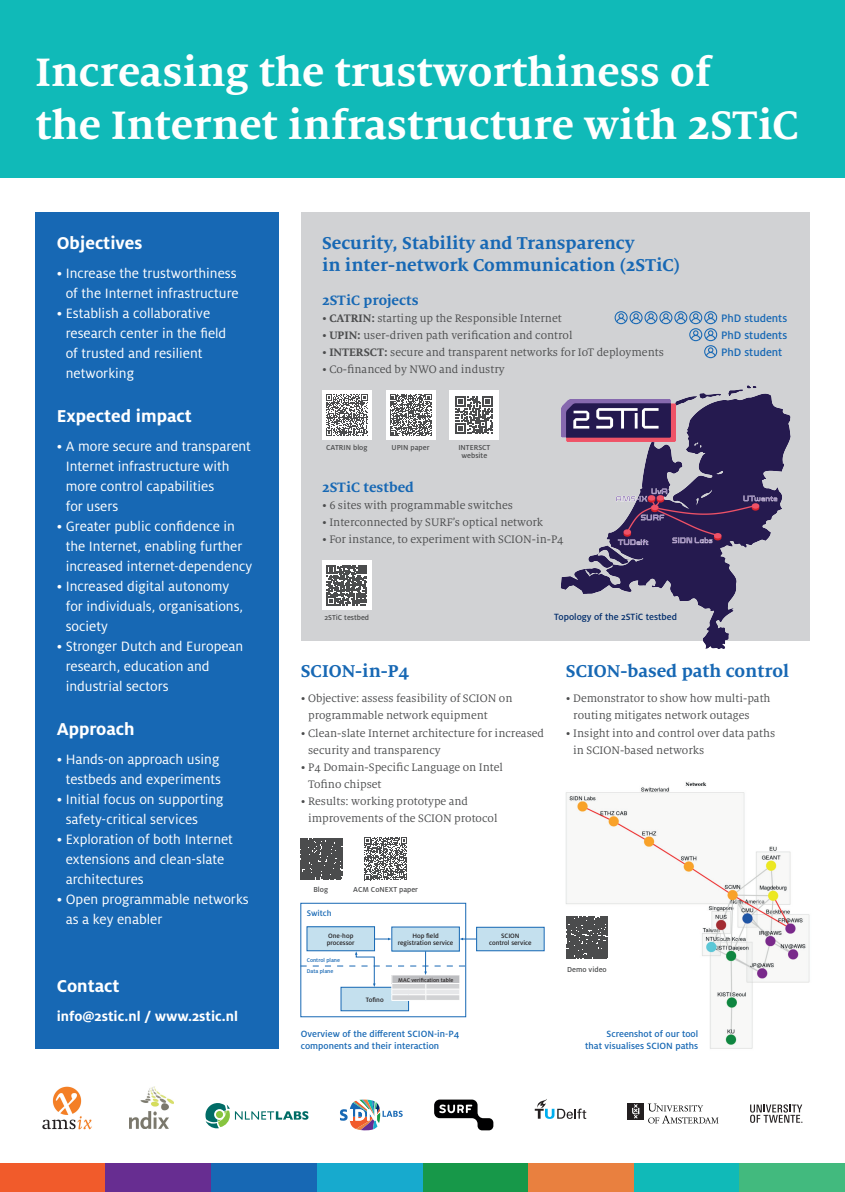
<style>
.page{position:relative;width:845px;height:1192px;background:#fff}
.page>*{position:absolute;margin:0;border:0;box-sizing:border-box;transform-origin:0 0}
.t1{font:700 44px/53px "Milo Serif OT";color:#fff}
.t2{font:700 19px/22px "Milo Serif OT";color:#1768b4}
.t3{font:700 19px "Milo OT";color:#fff}
.t4{font:15px/20px "Milo OT";color:#fff}
.t5{font:700 15px "Milo OT";color:#fff}
.t6{font:700 15px "Milo Serif OT";color:#1768b4}
.t7{font:12px/17px "Milo Serif OT";color:#4b4c4d}
.t8{font:500 12px "Milo OT";color:#1768b4}
.t9{font:500 10px/12px "Milo OT";color:#1768b4}
.t10{font:500 10px "Milo OT";color:#002c6b}
.t11{font:500 9px "Milo OT";color:#1768b4}
.t12{font:500 8px/8px "Milo OT";color:#4b4c4d;text-align:center}
.t13{font:500 7px/7px "Milo OT";color:#231f20;text-align:center}
.t14{font:500 6px/11.7px "Milo OT";color:#1768b4}
.t15{font:500 6px "Milo OT";color:#231f20}
.s1{font-weight:700}
.s2{color:#d1d2d4}
</style>
<div class="page">
<img style="left:565px;top:782px;width:245px;height:267px">
<svg style="left:340px;top:1100px;width:63px;height:31px"></svg>
<div style="left:0;top:1164px;width:106px;height:28px;background:#f15b2b"></div>
<div style="left:422px;top:1164px;width:106px;height:28px;background:#179849"></div>
<div style="left:211px;top:1164px;width:106px;height:28px;background:#1768b4"></div>
<div style="left:634px;top:1164px;width:105px;height:28px;background:#10bab8"></div>
<div style="left:106px;top:1164px;width:105px;height:28px;background:#672d91"></div>
<div style="left:528px;top:1164px;width:106px;height:28px;background:#e9803f"></div>
<div style="left:317px;top:1164px;width:105px;height:28px;background:#17aace"></div>
<div style="left:0;top:0;width:845px;height:177px;background:#10bab8"></div>
<div style="left:739px;top:1164px;width:106px;height:28px;background:#42ba7e"></div>
<div style="left:35px;top:213px;width:244px;height:836px;background:#1768b4"></div>
<div style="left:301px;top:213px;width:508px;height:428px;background:#d1d2d4"></div>
<svg style="left:614px;top:311px;width:103px;height:47px"></svg>
<img style="left:561px;top:385px;width:230px;height:264px">
<div style="left:386px;top:390px;width:49px;height:50px;background:#fff"></div>
<svg style="left:390px;top:394px;width:42px;height:42px"></svg>
<div style="left:322px;top:390px;width:49px;height:50px;background:#fff"></div>
<svg style="left:326px;top:394px;width:42px;height:42px"></svg>
<div style="left:449px;top:390px;width:50px;height:50px;background:#fff"></div>
<svg style="left:455px;top:396px;width:38px;height:38px"></svg>
<div style="left:322px;top:560px;width:50px;height:50px;background:#fff"></div>
<svg style="left:327px;top:565px;width:40px;height:40px"></svg>
<div style="left:301px;top:838px;width:41px;height:42px;background:#4b4c4d"></div>
<svg style="left:364px;top:837px;width:43px;height:43px"></svg>
<div style="left:562px;top:913px;width:50px;height:49px;background:#fff"></div>
<div style="left:566px;top:917px;width:42px;height:41px;background:#4b4c4d"></div>
<img style="left:42px;top:1086px;width:50px;height:44px">
<img style="left:130px;top:1087px;width:44px;height:42px">
<svg style="left:205px;top:1103px;width:103px;height:25px"></svg>
<div style="left:216px;top:1111px;width:7px;height:7px;background:#86c43f;border-radius:50%"></div>
<svg style="left:434px;top:1100px;width:59px;height:30px"></svg>
<svg style="left:535px;top:1099px;width:51px;height:20px"></svg>
<div style="left:628px;top:1103px;width:16px;height:16px;background:#231f20"></div>
<svg style="left:632px;top:1104px;width:7px;height:15px"></svg>
<svg style="left:648px;top:1104px;width:70px;height:20px"></svg>
<svg style="left:750px;top:1104px;width:52px;height:19px"></svg>
<div style="left:300px;top:903px;width:166px;height:114px;border:1px solid #1768b4"></div>
<div style="left:476px;top:927px;width:68px;height:24px;background:#c4e0ee"></div>
<div style="left:476px;top:927px;width:68px;height:24px;border:1px solid #1768b4"></div>
<div style="left:392px;top:927px;width:67px;height:24px;background:#c4e0ee"></div>
<div style="left:341px;top:987px;width:67px;height:24px;background:#c4e0ee"></div>
<div style="left:341px;top:987px;width:68px;height:24px;border:1px solid #1768b4"></div>
<div style="left:307px;top:927px;width:67px;height:24px;background:#c4e0ee"></div>
<div style="left:307px;top:927px;width:68px;height:24px;border:1px solid #1768b4"></div>
<hr style="left:391px;top:1000px;width:35px;height:1px;background:#fff">
<svg style="left:374px;top:938px;width:17px;height:2px"></svg>
<svg style="left:459px;top:938px;width:17px;height:2px"></svg>
<svg style="left:300px;top:951px;width:165px;height:49px"></svg>
<img style="left:561px;top:400px;width:114px;height:42px">
<h1 class="t1" style="left:35px;top:46px;width:765px">Increasing the trustworthiness of<br>the Internet infrastructure with 2STiC</h1>
<h2 class="t3" style="left:57px;top:232px;width:87px">Objectives</h2>
<p class="t4" style="left:57px;top:263px;width:183px;text-align:right">• Increase the trustworthiness of the Internet infrastructure</p>
<p class="t4" style="left:66px;top:303px;width:162px;text-indent:-9px">• Establish a collaborative research center in the field of trusted and resilient networking</p>
<h2 class="t3" style="left:57px;top:405px;width:137px">Expected impact</h2>
<p class="t4" style="left:66px;top:436px;width:187px;text-indent:-9px">• A more secure and transparent<br>Internet infrastructure with more control capabilities<br>for users</p>
<p class="t4" style="left:66px;top:516px;width:188px;text-indent:-9px">• Greater public confidence in the Internet, enabling further increased internet-dependency</p>
<p class="t4" style="left:66px;top:576px;width:179px;text-indent:-9px">• Increased digital autonomy for individuals, organisations, society</p>
<p class="t4" style="left:66px;top:636px;width:179px;text-indent:-9px">• Stronger Dutch and European research, education and industrial sectors</p>
<h2 class="t3" style="left:57px;top:718px;width:79px">Approach</h2>
<p class="t4" style="left:57px;top:749px;width:166px;text-align:right">• Hands-on approach using testbeds and experiments</p>
<p class="t4" style="left:66px;top:789px;width:159px;text-indent:-9px">• Initial focus on supporting safety-critical services</p>
<p class="t4" style="left:66px;top:829px;width:169px;text-indent:-9px">• Exploration of both Internet extensions and clean-slate architectures</p>
<p class="t4" style="left:66px;top:889px;width:184px;text-indent:-9px">• Open programmable networks as a key enabler</p>
<h2 class="t3" style="left:57px;top:975px;width:64px">Contact</h2>
<p class="t5" style="left:57px;top:1008px;width:183px">info@2stic.nl / www.2stic.nl</p>
<h2 class="t2" style="left:322px;top:232px;width:359px">Security, Stability and Transparency<br>in inter-network Communication (2STiC)</h2>
<p class="t6" style="left:322px;top:292px;width:98px">2STiC projects</p>
<p class="t7" style="left:322px;top:310px;width:241px">• <span class="s1">CATRIN:</span> starting up the Responsible Internet</p>
<p class="t8" style="left:721px;top:312px;width:67px">PhD students</p>
<p class="t7" style="left:322px;top:327px;width:252px">• <span class="s1">UPIN:</span> user-driven path verification and control</p>
<p class="t8" style="left:721px;top:329px;width:67px">PhD students</p>
<p class="t7" style="left:322px;top:344px;width:343px">• <span class="s1">INTERSCT:</span> secure and transparent networks for IoT deployments</p>
<p class="t8" style="left:721px;top:346px;width:67px">PhD student<span class="s2">s</span></p>
<p class="t7" style="left:322px;top:361px;width:184px">• Co-financed by NWO and industry</p>
<p class="t12" style="left:326px;top:444px;width:43px">CATRIN blog</p>
<p class="t12" style="left:391px;top:444px;width:39px">UPIN paper</p>
<p class="t12" style="left:458px;top:444px;width:34px">INTERSCT website</p>
<p class="t6" style="left:322px;top:479px;width:93px">2STiC testbed</p>
<p class="t7" style="left:322px;top:497px;width:192px">• 6 sites with programmable switches</p>
<p class="t7" style="left:322px;top:514px;width:222px">• Interconnected by SURF’s optical network</p>
<p class="t7" style="left:322px;top:531px;width:243px">• For instance, to experiment with SCION-in-P4</p>
<p class="t12" style="left:324px;top:614px;width:46px">2STiC testbed</p>
<p class="t10" style="left:554px;top:611px;width:124px">Topology of the 2STiC testbed</p>
<h2 class="t2" style="left:301px;top:661px;width:110px">SCION-in-P4</h2>
<p class="t7" style="left:308px;top:691px;width:206px;text-indent:-7px">• Objective: assess feasibility of SCION on programmable network equipment</p>
<p class="t7" style="left:308px;top:725px;width:237px;text-indent:-7px">• Clean-slate Internet architecture for increased security and transparency</p>
<p class="t7" style="left:308px;top:759px;width:196px;text-indent:-7px">• P4 Domain-Specific Language on Intel<br>Tofino chipset</p>
<p class="t7" style="left:308px;top:793px;width:191px;text-indent:-7px">• Results: working prototype and improvements of the SCION protocol</p>
<h2 class="t2" style="left:566px;top:661px;width:225px">SCION-based path control</h2>
<p class="t7" style="left:573px;top:691px;width:199px;text-indent:-7px">• Demonstrator to show how multi-path routing mitigates network outages</p>
<p class="t7" style="left:573px;top:725px;width:204px;text-indent:-7px">• Insight into and control over data paths in SCION-based networks</p>
<p class="t12" style="left:313px;top:885px;width:16px">Blog</p>
<p class="t12" style="left:353px;top:885px;width:66px">ACM CoNEXT paper</p>
<p class="t11" style="left:307px;top:909px;width:26px">Switch</p>
<p class="t13" style="left:327px;top:932px;width:29px;text-align:left">One-hop processor</p>
<p class="t14" style="left:307px;top:954px;width:35px">Control plane<br>Data plane</p>
<p class="t13" style="left:366px;top:996px;width:19px">Tofino</p>
<p class="t13" style="left:398px;top:933px;width:57px">Hop field registration service</p>
<p class="t15" style="left:398px;top:976px;width:57px">MAC verification table</p>
<p class="t13" style="left:489px;top:933px;width:44px">SCION<br>control service</p>
<p class="t12" style="left:567px;top:965px;width:41px">Demo video</p>
<p class="t9" style="left:301px;top:1028px;width:160px">Overview of the different SCION-in-P4 components and their interaction</p>
<p class="t9" style="left:585px;top:1028px;width:114px;text-align:right">Screenshot of our tool<br>that visualises SCION paths</p>
</div>
